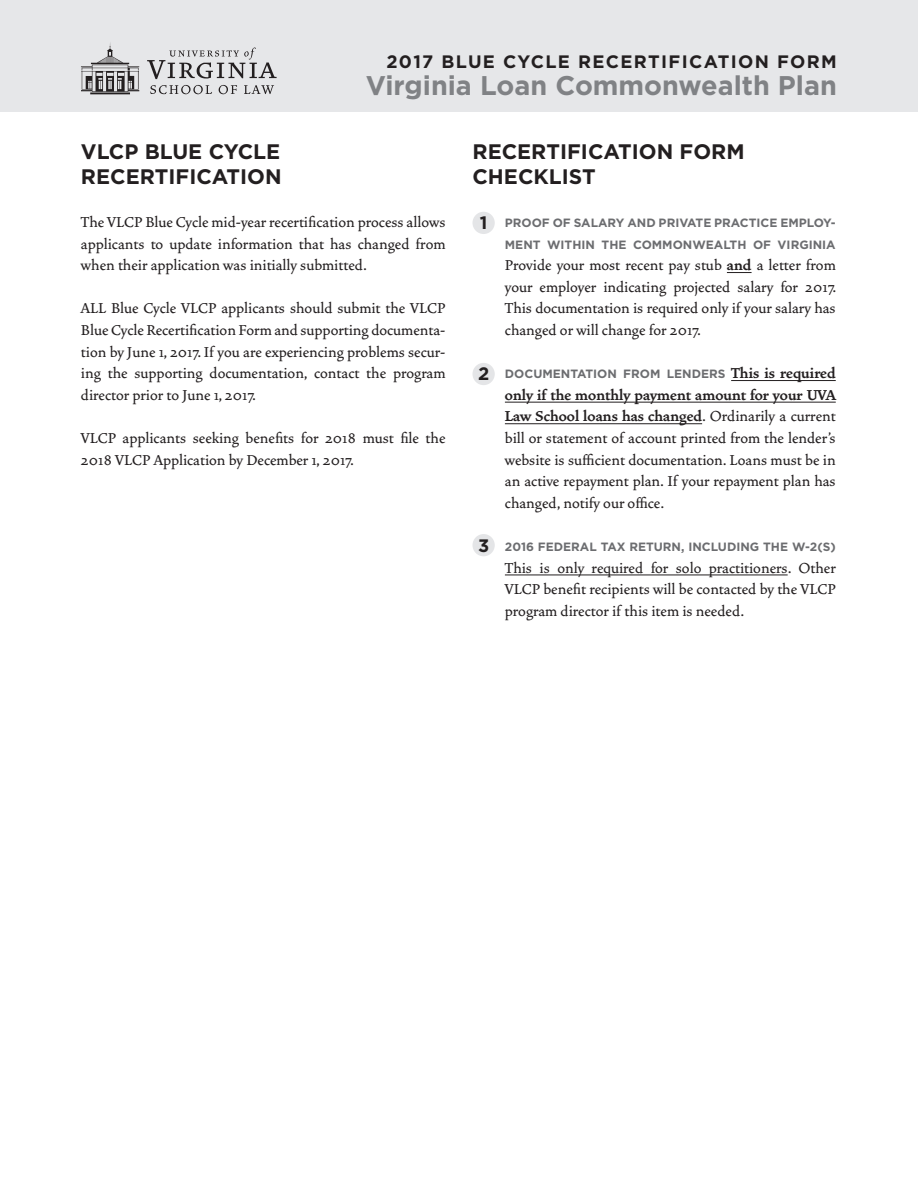
<style>
.page{position:relative;width:918px;height:1188px;background:#fff}
.page>*{position:absolute;margin:0;border:0;box-sizing:border-box;transform-origin:0 0}
.t1{font:700 27px "Gotham";color:#808285}
.main_Vendetta{font:700 21px "Gotham";color:#231f20}
.main_Vendetta-2{font:500 18px/21.6px "Vendetta";color:#231f20;text-align:justify}
.t2{font:700 18px "Gotham";letter-spacing:.075em;color:#231f20}
.main_Vendetta-3{font:700 12px/21.6px "Gotham";color:#6c6d70}
.s1{font-weight:700}
.s2{font-family:"Vendetta";font-size:18px;color:#231f20}
</style>
<div class="page">
<div style="left:0;top:0;width:918px;height:112px;background:#e6e7e9"></div>
<svg style="left:81px;top:42px;width:58px;height:52px"></svg>
<svg style="left:147px;top:48px;width:130px;height:31px"></svg>
<svg style="left:150px;top:85px;width:62px;height:9px"></svg>
<svg style="left:219px;top:85px;width:18px;height:9px"></svg>
<svg style="left:244px;top:85px;width:30px;height:9px"></svg>
<svg style="left:727px;top:272px;width:25px;height:1px"></svg>
<hr style="left:731px;top:380px;width:105px;height:1px;background:#231f20">
<hr style="left:505px;top:402px;width:331px;height:1px;background:#231f20">
<hr style="left:505px;top:423px;width:197px;height:1px;background:#231f20">
<hr style="left:505px;top:575px;width:283px;height:1px;background:#231f20">
<div style="left:473px;top:212px;width:22px;height:22px;background:#e4e5e7;border-radius:50%"></div>
<div style="left:473px;top:363px;width:22px;height:22px;background:#e4e5e7;border-radius:50%"></div>
<div style="left:473px;top:534px;width:22px;height:22px;background:#e4e5e7;border-radius:50%"></div>
<p class="t2" style="left:386px;top:51px;width:452px">2017 BLUE CYCLE RECERTIFICATION FORM</p>
<h1 class="t1" style="left:366px;top:69px;width:473px">Virginia Loan Commonwealth Plan</h1>
<p class="main_Vendetta" style="left:81px;top:138px;width:201px">VLCP BLUE CYCLE</p>
<p class="main_Vendetta" style="left:81px;top:164px;width:202px">RECERTIFICATION</p>
<p class="main_Vendetta-2" style="left:81px;top:211px;width:366px">The VLCP Blue Cycle mid-year recertification process allows applicants to update information that has changed from when their application was initially submitted.</p>
<p class="main_Vendetta-2" style="left:81px;top:298px;width:366px">ALL Blue Cycle VLCP applicants should submit the VLCP Blue Cycle Recertification Form and supporting documenta&shy;tion by June 1, 2017. If you are experiencing problems secur&shy;ing the supporting documentation, contact the program director prior to June 1, 2017.</p>
<p class="main_Vendetta-2" style="left:81px;top:427px;width:366px">VLCP applicants seeking benefits for 2018 must file the<br>2018 VLCP Application by December 1, 2017.</p>
<p class="main_Vendetta" style="left:472px;top:138px;width:274px">RECERTIFICATION FORM</p>
<p class="main_Vendetta" style="left:472px;top:164px;width:125px">CHECKLIST</p>
<p class="main_Vendetta-3" style="left:505px;top:212px;width:332px">PROOF OF SALARY AND PRIVATE PRACTICE EMPLOY-<br>MENT WITHIN THE COMMONWEALTH OF VIRGINIA</p>
<p class="main_Vendetta-2" style="left:505px;top:255px;width:333px">Provide your most recent pay stub <span class="s1">and</span> a letter from your employer indicating projected salary for 2017.<br>This documentation is required only if your salary has changed or will change for 2017.</p>
<p class="main_Vendetta-3" style="left:505px;top:363px;width:332px">DOCUMENTATION FROM LENDERS <span class="s2">This is required</span></p>
<p class="main_Vendetta-2" style="left:505px;top:384px;width:332px"><span class="s1">only if the monthly payment amount for your UVA Law School loans has changed</span>. Ordinarily a current bill or statement of account printed from the lender’s website is sufficient documentation. Loans must be in an active repayment plan. If your repayment plan has changed, notify our office.</p>
<p class="main_Vendetta-3" style="left:505px;top:536px;width:332px">2016 FEDERAL TAX RETURN, INCLUDING THE W-2(S)</p>
<p class="main_Vendetta-2" style="left:505px;top:557px;width:332px">This is only required for solo practitioners. Other VLCP benefit recipients will be contacted by the VLCP program director if this item is needed.</p>
<p class="t2" style="left:480px;top:211px;width:9px">1</p>
<p class="t2" style="left:478px;top:362px;width:13px">2</p>
<p class="t2" style="left:478px;top:535px;width:13px">3</p>
</div>
